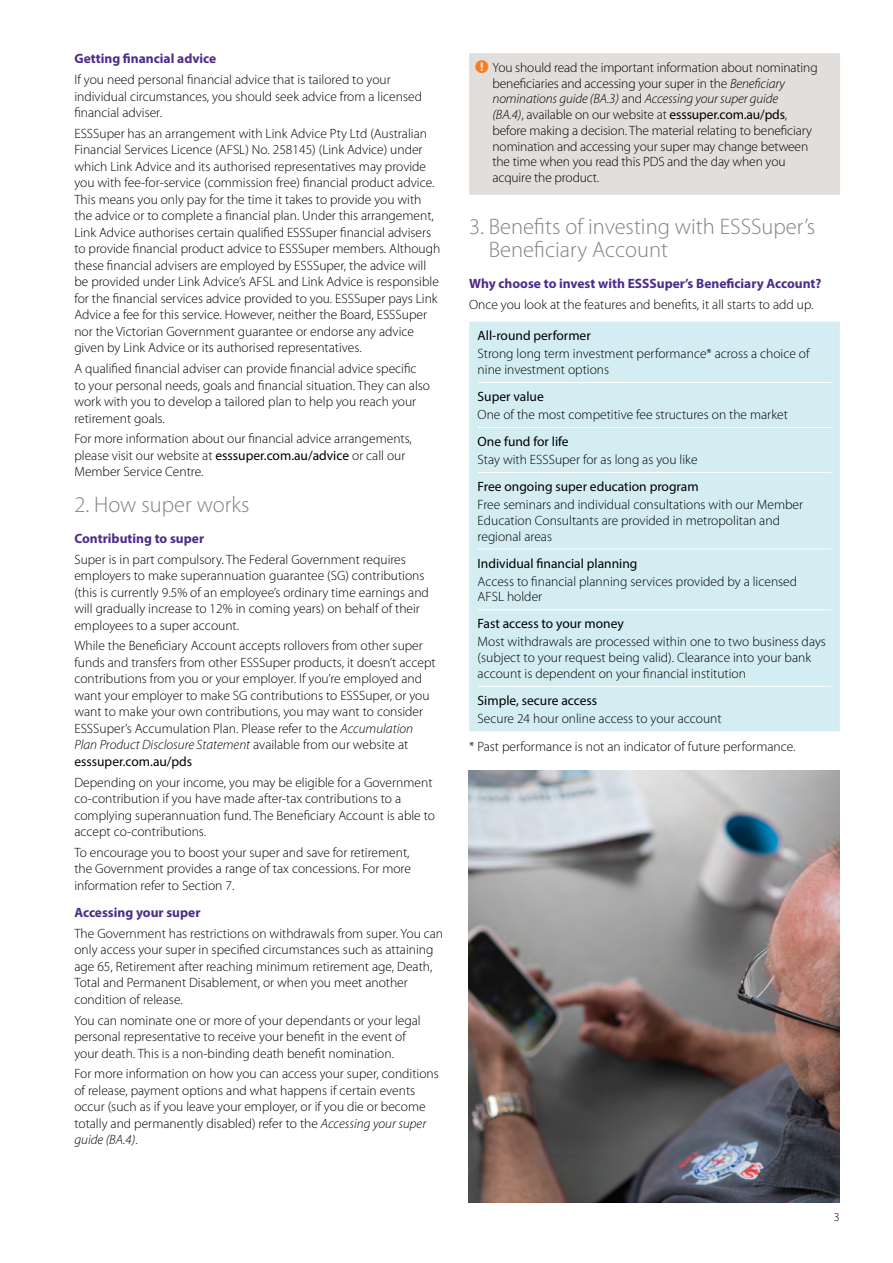
<style>
.page{position:relative;width:893px;height:1263px;background:#fff}
.page>*{position:absolute;margin:0;border:0;box-sizing:border-box;transform-origin:0 0}
.t1{font:300 22.5px/22.5px "Myriad Pro";color:#808285}
.t2{font:300 13.5px/16.5px "Myriad Pro";color:#000}
.t3{font:13.5px "Myriad Pro";color:#000}
.t4{font:700 13.5px "Myriad Pro";color:#4e2b8a}
.t5{font:300 12px "Myriad Pro";color:#000}
.s1{font-weight:400}
.s2{font-style:italic}
</style>
<div class="page">
<div style="left:469px;top:53px;width:371px;height:142px;background:#e2dedc"></div>
<div style="left:469px;top:322px;width:371px;height:409px;background:#d3edf3"></div>
<hr style="left:478px;top:382px;width:353px;height:1px;background:#fff">
<hr style="left:478px;top:427px;width:353px;height:1px;background:#fff">
<hr style="left:478px;top:472px;width:353px;height:1px;background:#fff">
<hr style="left:478px;top:549px;width:353px;height:1px;background:#fff">
<hr style="left:478px;top:609px;width:353px;height:1px;background:#fff">
<hr style="left:478px;top:686px;width:353px;height:1px;background:#fff">
<img style="left:469px;top:770px;width:371px;height:433px">
<svg style="left:475px;top:60px;width:13px;height:13px"></svg>
<p class="t4" style="left:74px;top:50px;width:143px">Getting financial advice</p>
<p class="t2" style="left:74px;top:72px;width:349px">If you need personal financial advice that is tailored to your individual circumstances, you should seek advice from a licensed financial adviser.</p>
<p class="t2" style="left:74px;top:125px;width:367px">ESSSuper has an arrangement with Link Advice Pty Ltd (Australian Financial Services Licence (AFSL) No. 258145) (Link Advice) under which Link Advice and its authorised representatives may provide you with fee-for-service (commission free) financial product advice.<br>This means you only pay for the time it takes to provide you with the advice or to complete a financial plan. Under this arrangement, Link Advice authorises certain qualified ESSSuper financial advisers to provide financial product advice to ESSSuper members. Although these financial advisers are employed by ESSSuper, the advice will be provided under Link Advice’s AFSL and Link Advice is responsible for the financial services advice provided to you. ESSSuper pays Link Advice a fee for this service. However, neither the Board, ESSSuper nor the Victorian Government guarantee or endorse any advice given by Link Advice or its authorised representatives.</p>
<p class="t2" style="left:74px;top:360px;width:357px">A qualified financial adviser can provide financial advice specific to your personal needs, goals and financial situation. They can also work with you to develop a tailored plan to help you reach your retirement goals.</p>
<p class="t2" style="left:74px;top:431px;width:339px">For more information about our financial advice arrangements, please visit our website at <span class="s1">esssuper.com.au/advice</span> or call our<br>Member Service Centre.</p>
<h1 class="t1" style="left:74px;top:493px;width:177px">2. How super works</h1>
<p class="t4" style="left:74px;top:530px;width:131px">Contributing to super</p>
<p class="t2" style="left:74px;top:551px;width:356px">Super is in part compulsory. The Federal Government requires employers to make superannuation guarantee (SG) contributions (this is currently 9.5% of an employee’s ordinary time earnings and will gradually increase to 12% in coming years) on behalf of their employees to a super account.</p>
<p class="t2" style="left:74px;top:638px;width:363px">While the Beneficiary Account accepts rollovers from other super funds and transfers from other ESSSuper products, it doesn’t accept contributions from you or your employer. If you’re employed and want your employer to make SG contributions to ESSSuper, or you want to make your own contributions, you may want to consider ESSSuper’s Accumulation Plan. Please refer to the <span class="s2">Accumulation Plan Product Disclosure Statement</span> available from our website at <span class="s1">esssuper.com.au/pds</span></p>
<p class="t2" style="left:74px;top:774px;width:362px">Depending on your income, you may be eligible for a Government co-contribution if you have made after-tax contributions to a complying superannuation fund. The Beneficiary Account is able to accept co-contributions.</p>
<p class="t2" style="left:74px;top:844px;width:338px;text-align:justify">To encourage you to boost your super and save for retirement, the Government provides a range of tax concessions. For more information refer to Section 7.</p>
<p class="t4" style="left:74px;top:904px;width:128px">Accessing your super</p>
<p class="t2" style="left:74px;top:925px;width:370px">The Government has restrictions on withdrawals from super. You can only access your super in specified circumstances such as attaining age 65, Retirement after reaching minimum retirement age, Death, Total and Permanent Disablement, or when you meet another condition of release.</p>
<p class="t2" style="left:74px;top:1012px;width:348px">You can nominate one or more of your dependants or your legal personal representative to receive your benefit in the event of your death. This is a non-binding death benefit nomination.</p>
<p class="t2" style="left:74px;top:1066px;width:366px">For more information on how you can access your super, conditions of release, payment options and what happens if certain events occur (such as if you leave your employer, or if you die or become totally and permanently disabled) refer to the <span class="s2">Accessing your super guide (BA.4)</span>.</p>
<p class="t2" style="left:492px;top:60px;width:327px;line-height:15.8px">You should read the important information about nominating beneficiaries and accessing your super in the <span class="s2">Beneficiary nominations guide (BA.3)</span> and <span class="s2">Accessing your super guide<br>(BA.4)</span>, available on our website at <span class="s1">esssuper.com.au/pds</span>, before making a decision. The material relating to beneficiary nomination and accessing your super may change between the time when you read this PDS and the day when you acquire the product.</p>
<h1 class="t1" style="left:489px;top:216px;width:328px;text-indent:-20px">3. Benefits of investing with ESSSuper’s<br>Beneficiary Account</h1>
<p class="t4" style="left:469px;top:275px;width:354px">Why choose to invest with ESSSuper’s Beneficiary Account?</p>
<p class="t2" style="left:469px;top:296px;width:346px">Once you look at the features and benefits, it all starts to add up.</p>
<p class="t3" style="left:478px;top:327px;width:115px">All-round performer</p>
<p class="t2" style="left:478px;top:346px;width:333px;line-height:15.8px">Strong long term investment performance* across a choice of nine investment options</p>
<p class="t3" style="left:478px;top:388px;width:68px">Super value</p>
<p class="t2" style="left:478px;top:406px;width:312px">One of the most competitive fee structures on the market</p>
<p class="t3" style="left:478px;top:433px;width:93px">One fund for life</p>
<p class="t2" style="left:478px;top:451px;width:222px">Stay with ESSSuper for as long as you like</p>
<p class="t3" style="left:478px;top:478px;width:222px">Free ongoing super education program</p>
<p class="t2" style="left:478px;top:497px;width:327px;line-height:15.8px">Free seminars and individual consultations with our Member<br>Education Consultants are provided in metropolitan and regional areas</p>
<p class="t3" style="left:478px;top:555px;width:161px">Individual financial planning</p>
<p class="t2" style="left:478px;top:573px;width:321px;line-height:15.8px">Access to financial planning services provided by a licensed<br>AFSL holder</p>
<p class="t3" style="left:478px;top:616px;width:148px">Fast access to your money</p>
<p class="t2" style="left:478px;top:634px;width:350px;line-height:15.8px">Most withdrawals are processed within one to two business days (subject to your request being valid). Clearance into your bank account is dependent on your financial institution</p>
<p class="t3" style="left:478px;top:692px;width:121px">Simple, secure access</p>
<p class="t2" style="left:469px;top:704px;width:328px;line-height:28.5px;text-indent:9px">Secure 24 hour online access to your account<br>* Past performance is not an indicator of future performance.</p>
<p class="t5" style="left:834px;top:1210px;width:7px">3</p>
</div>
